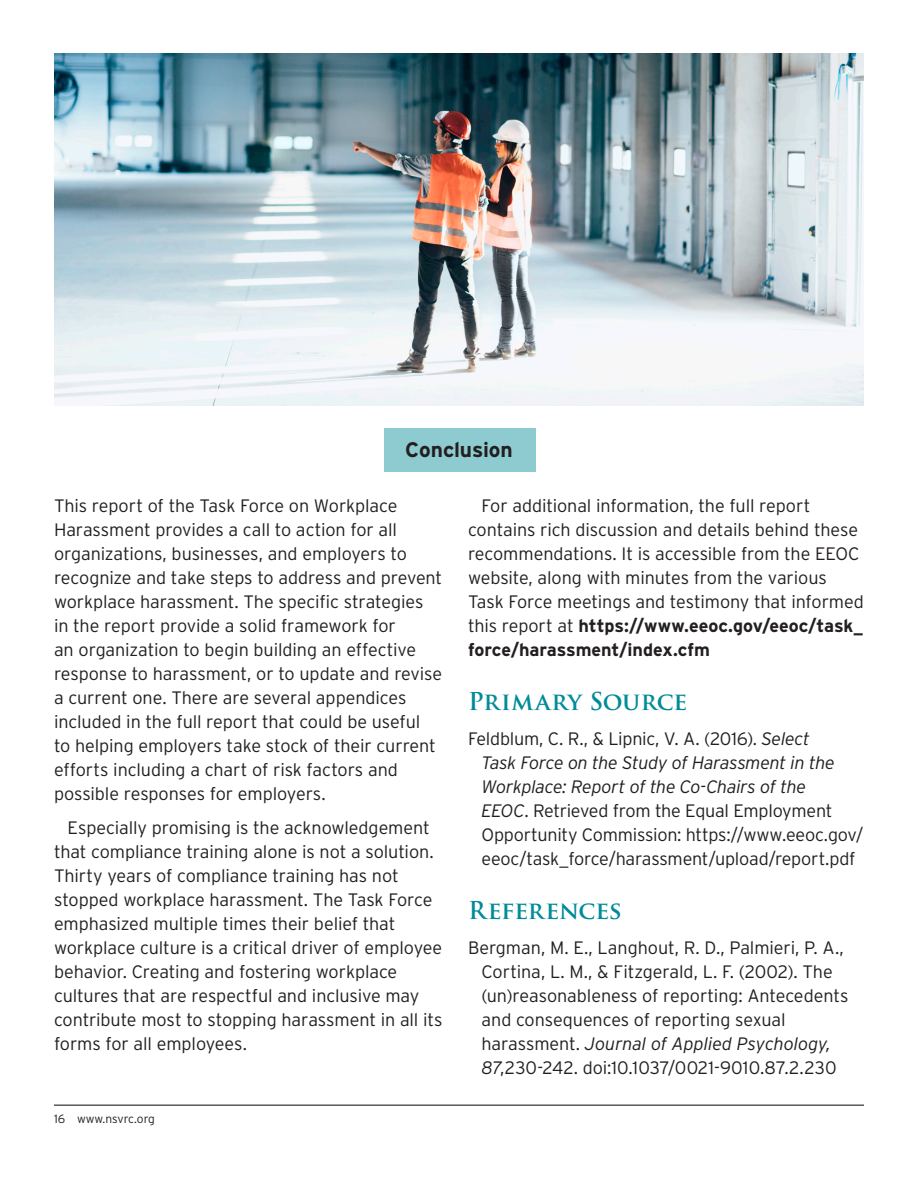
<style>
.page{position:relative;width:918px;height:1188px;background:#fff}
.page>*{position:absolute;margin:0;border:0;box-sizing:border-box;transform-origin:0 0}
.blue_subheads{font:700 24px "Trajan Pro";letter-spacing:-.005em;color:#008b98}
.black_small_subheads{font:700 21px "Interstate";letter-spacing:-.005em;color:#231f20}
.Paragraph_indent{font:300 18px/24px "Interstate";letter-spacing:-.005em;color:#231f20}
.Paragraph_no_indent{font:300 18px/24px "Interstate";letter-spacing:-.005em;color:#231f20}
.Hanging{font:300 18px/24px "Interstate";letter-spacing:-.01em;color:#231f20}
.t1{font:300 12px "Interstate";color:#231f20}
.s1{font-weight:700}
.s2{font-style:italic}
</style>
<div class="page">
<hr style="left:54px;top:1105px;width:810px;height:1px;background:#231f20">
<div style="left:384px;top:428px;width:152px;height:44px;background:#8dcbd0"></div>
<img style="left:54px;top:54px;width:810px;height:351px">
<p class="black_small_subheads" style="left:405px;top:436px;width:109px">Conclusion</p>
<p class="Paragraph_no_indent" style="left:54px;top:493px;width:390px">This report of the Task Force on Workplace Harassment provides a call to action for all organizations, businesses, and employers to recognize and take steps to address and prevent workplace harassment. The specific strategies in the report provide a solid framework for<br>an organization to begin building an effective response to harassment, or to update and revise a current one. There are several appendices included in the full report that could be useful<br>to helping employers take stock of their current efforts including a chart of risk factors and possible responses for employers.</p>
<p class="Paragraph_indent" style="left:54px;top:816px;width:390px;text-indent:14px">Especially promising is the acknowledgement that compliance training alone is not a solution.<br>Thirty years of compliance training has not stopped workplace harassment. The Task Force emphasized multiple times their belief that workplace culture is a critical driver of employee behavior. Creating and fostering workplace cultures that are respectful and inclusive may contribute most to stopping harassment in all its forms for all employees.</p>
<p class="t1" style="left:54px;top:1112px;width:102px">16 www.nsvrc.org</p>
<p class="Paragraph_indent" style="left:468px;top:493px;width:397px;text-indent:14px">For additional information, the full report contains rich discussion and details behind these recommendations. It is accessible from the EEOC website, along with minutes from the various Task Force meetings and testimony that informed this report at <span class="s1">https://www.eeoc.gov/eeoc/task_ force/harassment/index.cfm</span></p>
<p class="blue_subheads" style="left:468px;top:686px;width:221px">Primary Source</p>
<p class="Hanging" style="left:482px;top:726px;width:383px;text-indent:-14px">Feldblum, C. R., &amp; Lipnic, V. A. (2016). <span class="s2">Select<br>Task Force on the Study of Harassment in the Workplace: Report of the Co-Chairs of the<br>EEOC</span>. Retrieved from the Equal Employment Opportunity Commission: https://www.eeoc.gov/ eeoc/task_force/harassment/upload/report.pdf</p>
<p class="blue_subheads" style="left:468px;top:895px;width:155px">References</p>
<p class="Hanging" style="left:482px;top:935px;width:368px;text-indent:-14px">Bergman, M. E., Langhout, R. D., Palmieri, P. A., Cortina, L. M., &amp; Fitzgerald, L. F. (2002). The (un)reasonableness of reporting: Antecedents and consequences of reporting sexual harassment. <span class="s2">Journal of Applied Psychology, 87</span>,230-242. doi:10.1037/0021-9010.87.2.230</p>
</div>
